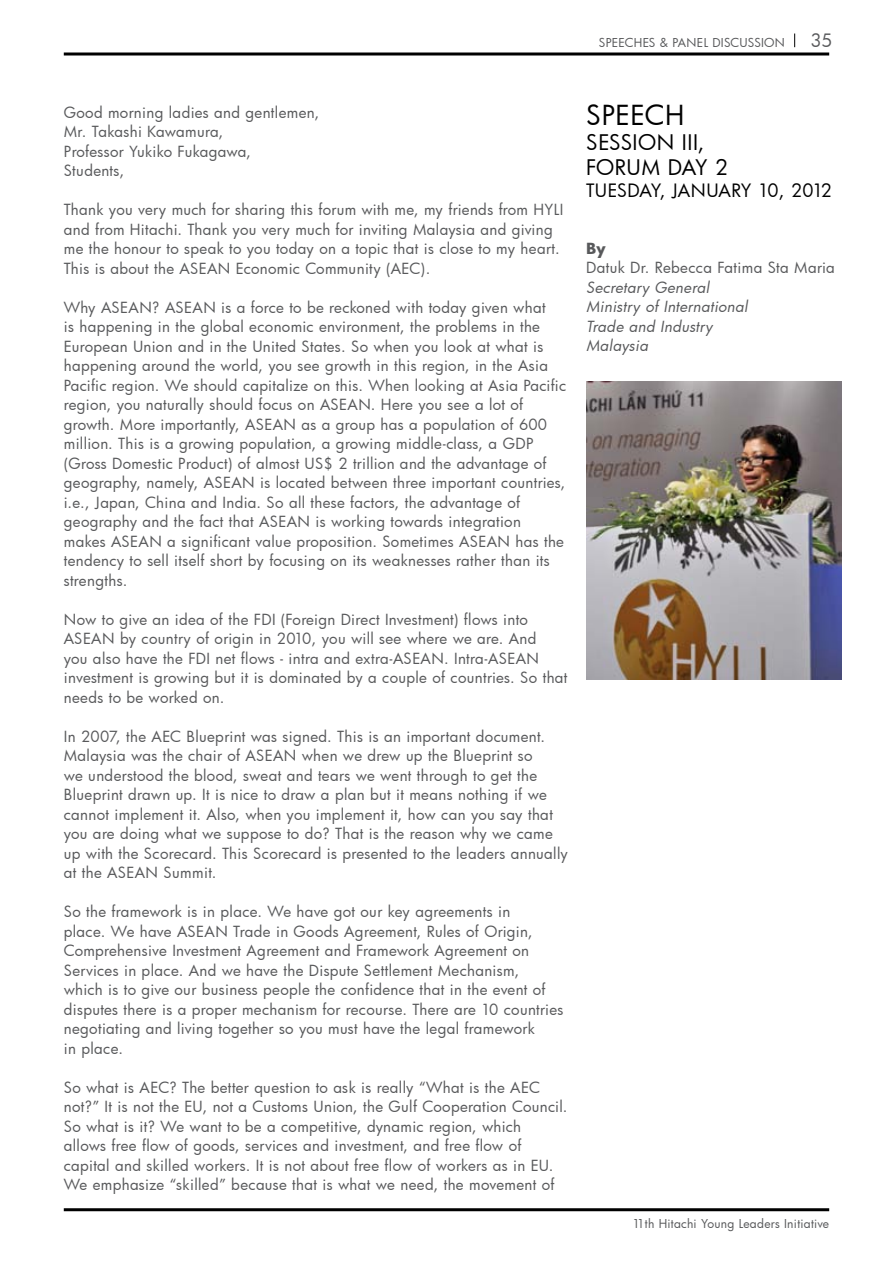
<style>
.page{position:relative;width:893px;height:1263px;background:#fff}
.page>*{position:absolute;margin:0;border:0;box-sizing:border-box;transform-origin:0 0}
.t1{font:27px "Futura Bk";letter-spacing:.025em;color:#000}
.t2{font:21px/25.2px "Futura Bk";letter-spacing:.02em;color:#000}
.t3{font:18px "Futura Bk";letter-spacing:-.005em;color:#000}
.t4{font:18px "Futura Bk";color:#58595b}
.t5{font:15px/19.5px "Futura Bk";letter-spacing:.025em;color:#58595b}
.t6{font:italic 15px/19.5px "Futura Bk";letter-spacing:.025em;color:#58595b}
.t7{font:700 15px "Futura Bk";color:#58595b}
.t8{font:12px "Futura Bk";letter-spacing:.025em;color:#58595b}
</style>
<div class="page">
<hr style="left:64px;top:53px;width:765px;height:3px;background:#000">
<hr style="left:64px;top:1208px;width:765px;height:3px;background:#000">
<svg style="left:794px;top:34px;width:1px;height:13px"></svg>
<img style="left:586px;top:382px;width:255px;height:297px">
<p class="t8" style="left:599px;top:34px;width:188px">SPEECHES &amp; PANEL DISCUSSION</p>
<p class="t4" style="left:810px;top:28px;width:23px">35</p>
<p class="t5" style="left:64px;top:102px;width:257px">Good morning ladies and gentlemen,<br>Mr. Takashi Kawamura,<br>Professor Yukiko Fukagawa,<br>Students,</p>
<p class="t5" style="left:64px;top:200px;width:501px">Thank you very much for sharing this forum with me, my friends from HYLI and from Hitachi. Thank you very much for inviting Malaysia and giving me the honour to speak to you today on a topic that is close to my heart.<br>This is about the ASEAN Economic Community (AEC).</p>
<p class="t5" style="left:64px;top:297px;width:504px">Why ASEAN? ASEAN is a force to be reckoned with today given what<br>is happening in the global economic environment, the problems in the European Union and in the United States. So when you look at what is happening around the world, you see growth in this region, in the Asia Pacific region. We should capitalize on this. When looking at Asia Pacific region, you naturally should focus on ASEAN. Here you see a lot of growth. More importantly, ASEAN as a group has a population of 600 million. This is a growing population, a growing middle-class, a GDP (Gross Domestic Product) of almost US$ 2 trillion and the advantage of geography, namely, ASEAN is located between three important countries, i.e., Japan, China and India. So all these factors, the advantage of geography and the fact that ASEAN is working towards integration makes ASEAN a significant value proposition. Sometimes ASEAN has the tendency to sell itself short by focusing on its weaknesses rather than its strengths.</p>
<p class="t5" style="left:64px;top:609px;width:505px">Now to give an idea of the FDI (Foreign Direct Investment) flows into ASEAN by country of origin in 2010, you will see where we are. And<br>you also have the FDI net flows - intra and extra-ASEAN. Intra-ASEAN investment is growing but it is dominated by a couple of countries. So that needs to be worked on.</p>
<p class="t5" style="left:64px;top:726px;width:506px">In 2007, the AEC Blueprint was signed. This is an important document.<br>Malaysia was the chair of ASEAN when we drew up the Blueprint so<br>we understood the blood, sweat and tears we went through to get the Blueprint drawn up. It is nice to draw a plan but it means nothing if we cannot implement it. Also, when you implement it, how can you say that you are doing what we suppose to do? That is the reason why we came up with the Scorecard. This Scorecard is presented to the leaders annually at the ASEAN Summit.</p>
<p class="t5" style="left:64px;top:902px;width:501px">So the framework is in place. We have got our key agreements in<br>place. We have ASEAN Trade in Goods Agreement, Rules of Origin, Comprehensive Investment Agreement and Framework Agreement on Services in place. And we have the Dispute Settlement Mechanism,<br>which is to give our business people the confidence that in the event of disputes there is a proper mechanism for recourse. There are 10 countries negotiating and living together so you must have the legal framework<br>in place.</p>
<p class="t5" style="left:64px;top:1077px;width:505px">So what is AEC? The better question to ask is really “What is the AEC not?” It is not the EU, not a Customs Union, the Gulf Cooperation Council.<br>So what is it? We want to be a competitive, dynamic region, which<br>allows free flow of goods, services and investment, and free flow of capital and skilled workers. It is not about free flow of workers as in EU.<br>We emphasize “skilled” because that is what we need, the movement of</p>
<h1 class="t1" style="left:586px;top:96px;width:100px">SPEECH</h1>
<h2 class="t2" style="left:586px;top:129px;width:143px">SESSION III,<br>FORUM DAY 2</h2>
<p class="t3" style="left:586px;top:178px;width:247px">TUESDAY, JANUARY 10, 2012</p>
<p class="t7" style="left:586px;top:238px;width:22px">By</p>
<p class="t5" style="left:586px;top:258px;width:250px">Datuk Dr. Rebecca Fatima Sta Maria</p>
<p class="t6" style="left:586px;top:277px;width:163px">Secretary General<br>Ministry of International<br>Trade and Industry<br>Malaysia</p>
<p class="t8" style="left:632px;top:1216px;width:198px">11th Hitachi Young Leaders Initiative</p>
</div>
